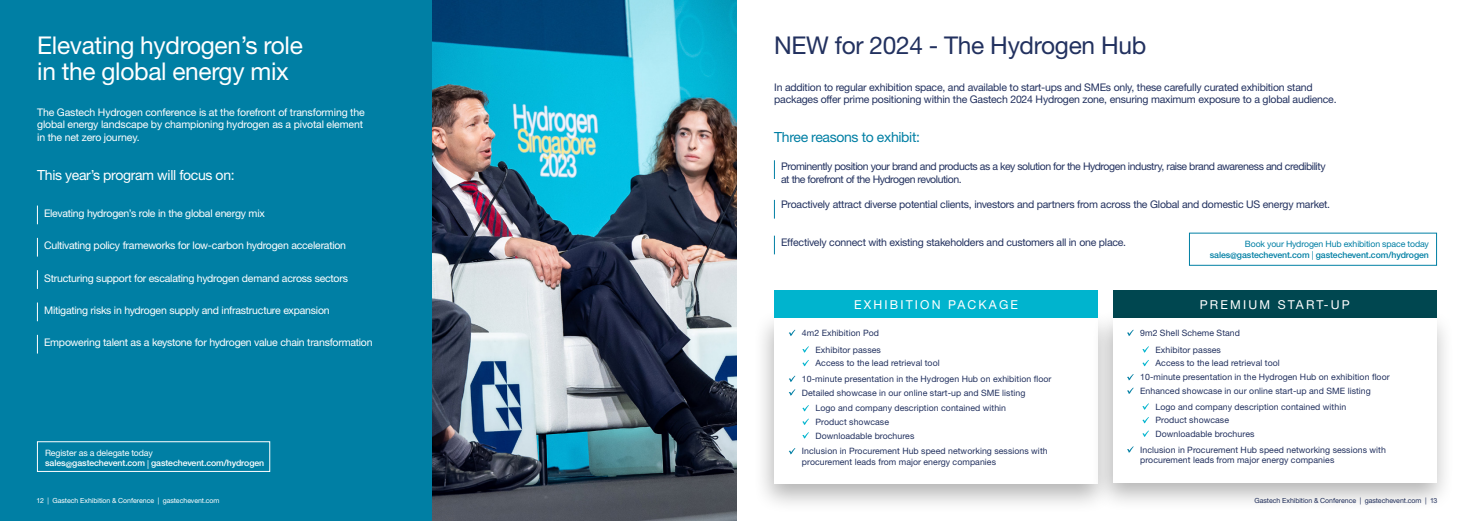
<style>
.page{position:relative;width:1474px;height:521px;background:#fff}
.page>*{position:absolute;margin:0;border:0;box-sizing:border-box;transform-origin:0 0}
.t1{font:24.5px/25.4px "Helvetica Neue";letter-spacing:-.015em;color:#fff}
.t2{font:24.5px "Helvetica Neue";letter-spacing:-.015em;color:#22315f}
.t3{font:14px "Helvetica Neue";letter-spacing:-.025em;color:#fff}
.t4{font:14px "Helvetica Neue";letter-spacing:-.025em;color:#007fa4}
.t5{font:12.25px "Helvetica Neue";letter-spacing:.175em;color:#fff}
.t6{font:10.5px/12.2px "Helvetica Neue";letter-spacing:-.02em;color:#fff}
.t7{font:10.5px/12.2px "Helvetica Neue";letter-spacing:-.02em;color:#22315f}
.t8{font:10.5px/12.2px "Helvetica Neue";letter-spacing:-.04em;color:#22315f}
.t9{font:8.75px/13.6px "Helvetica Neue";letter-spacing:.005em;color:#22315f}
.t10{font:500 8.75px/10.5px "Helvetica Neue";letter-spacing:-.01em;color:#007fa4;text-align:right}
.t11{font:500 8.75px/10.5px "Helvetica Neue";letter-spacing:-.01em;color:#fff}
.t12{font:7px "Helvetica Neue";letter-spacing:-.005em;color:#22315f}
.t13{font:7px "Helvetica Neue";letter-spacing:-.005em;color:#fff}
.s1{font-weight:400}
</style>
<div class="page">
<div style="left:0;top:0;width:432px;height:521px;background:#007fa4"></div>
<img style="left:432px;top:0;width:305px;height:521px">
<div style="left:37px;top:441px;width:233px;height:31px;border:1px solid #fff"></div>
<svg style="left:37px;top:206px;width:1px;height:18px"></svg>
<svg style="left:37px;top:238px;width:1px;height:19px"></svg>
<svg style="left:37px;top:270px;width:1px;height:19px"></svg>
<svg style="left:37px;top:302px;width:1px;height:19px"></svg>
<svg style="left:37px;top:335px;width:1px;height:18px"></svg>
<div style="left:753px;top:308px;width:362px;height:206px;background:#000;opacity:.3"></div>
<div style="left:774px;top:318px;width:324px;height:166px;background:#fff"></div>
<div style="left:774px;top:290px;width:324px;height:28px;background:#00b4ce"></div>
<svg style="left:789px;top:330px;width:6px;height:6px"></svg>
<svg style="left:802px;top:346px;width:7px;height:7px"></svg>
<svg style="left:802px;top:360px;width:7px;height:6px"></svg>
<svg style="left:789px;top:376px;width:6px;height:6px"></svg>
<svg style="left:788px;top:389px;width:7px;height:7px"></svg>
<svg style="left:802px;top:405px;width:7px;height:6px"></svg>
<svg style="left:802px;top:418px;width:7px;height:7px"></svg>
<svg style="left:802px;top:432px;width:7px;height:7px"></svg>
<svg style="left:788px;top:448px;width:7px;height:6px"></svg>
<div style="left:1112px;top:290px;width:324px;height:28px;background:#004750"></div>
<div style="left:1091px;top:308px;width:362px;height:204px;background:#000;opacity:.3"></div>
<div style="left:1112px;top:318px;width:324px;height:164px;background:#fff"></div>
<svg style="left:1127px;top:330px;width:6px;height:6px"></svg>
<svg style="left:1142px;top:347px;width:6px;height:6px"></svg>
<svg style="left:1142px;top:360px;width:6px;height:6px"></svg>
<svg style="left:1127px;top:374px;width:6px;height:6px"></svg>
<svg style="left:1127px;top:387px;width:6px;height:7px"></svg>
<svg style="left:1142px;top:404px;width:6px;height:6px"></svg>
<svg style="left:1142px;top:417px;width:6px;height:6px"></svg>
<svg style="left:1142px;top:431px;width:6px;height:6px"></svg>
<svg style="left:1127px;top:446px;width:6px;height:7px"></svg>
<svg style="left:774px;top:160px;width:1px;height:19px"></svg>
<svg style="left:774px;top:200px;width:1px;height:19px"></svg>
<svg style="left:774px;top:236px;width:1px;height:18px"></svg>
<h1 class="t1" style="left:37px;top:34px;width:267px">Elevating hydrogen’s role in the global energy mix</h1>
<p class="t6" style="left:37px;top:107px;width:329px">The Gastech Hydrogen conference is at the forefront of transforming the global energy landscape by championing hydrogen as a pivotal element in the net zero journey.</p>
<h2 class="t3" style="left:37px;top:165px;width:199px">This year’s program will focus on:</h2>
<p class="t6" style="left:44px;top:208px;width:222px">Elevating hydrogen’s role in the global energy mix</p>
<p class="t6" style="left:44px;top:240px;width:303px">Cultivating policy frameworks for low-carbon hydrogen acceleration</p>
<p class="t6" style="left:44px;top:272px;width:305px">Structuring support for escalating hydrogen demand across sectors</p>
<p class="t6" style="left:44px;top:305px;width:287px">Mitigating risks in hydrogen supply and infrastructure expansion</p>
<p class="t6" style="left:44px;top:337px;width:330px">Empowering talent as a keystone for hydrogen value chain transformation</p>
<p class="t11" style="left:45px;top:447px;width:221px"><span class="s1">Register as a delegate today<br></span>sales@gastechevent.com <span class="s1">|</span> gastechevent.com/hydrogen</p>
<p class="t13" style="left:37px;top:495px;width:184px">12 | Gastech Exhibition &amp; Conference | gastechevent.com</p>
<h1 class="t2" style="left:774px;top:28px;width:373px">NEW for 2024 - The Hydrogen Hub</h1>
<p class="t7" style="left:774px;top:81px;width:564px">In addition to regular exhibition space, and available to start-ups and SMEs only, these carefully curated exhibition stand packages offer prime positioning within the Gastech 2024 Hydrogen zone, ensuring maximum exposure to a global audience.</p>
<h2 class="t4" style="left:774px;top:127px;width:147px">Three reasons to exhibit:</h2>
<p class="t8" style="left:781px;top:161px;width:546px">Prominently position your brand and products as a key solution for the Hydrogen industry, raise brand awareness and credibility at the forefront of the Hydrogen revolution.</p>
<p class="t7" style="left:781px;top:199px;width:550px">Proactively attract diverse potential clients, investors and partners from across the Global and domestic US energy market.</p>
<p class="t7" style="left:781px;top:236px;width:346px">Effectively connect with existing stakeholders and customers all in one place.</p>
<p class="t10" style="left:1209px;top:238px;width:221px"><span class="s1">Book your Hydrogen Hub exhibition space today </span>sales@gastechevent.com <span class="s1">|</span> gastechevent.com/hydrogen</p>
<h3 class="t5" style="left:854px;top:296px;width:165px">EXHIBITION PACKAGE</h3>
<p class="t9" style="left:802px;top:325px;width:81px;line-height:16.6px;text-align:right">4m2 Exhibition Pod<br>Exhibitor passes</p>
<p class="t9" style="left:802px;top:356px;width:251px;line-height:15.8px;text-indent:14px">Access to the lead retrieval tool<br>10-minute presentation in the Hydrogen Hub on exhibition floor</p>
<p class="t9" style="left:815px;top:385px;width:211px;line-height:15.8px;text-indent:-14px">Detailed showcase in our online start-up and SME listing<br>Logo and company description contained within</p>
<p class="t9" style="left:815px;top:416px;width:100px">Product showcase<br>Downloadable brochures</p>
<p class="t9" style="left:802px;top:446px;width:247px;line-height:10.5px">Inclusion in Procurement Hub speed networking sessions with procurement leads from major energy companies</p>
<h3 class="t5" style="left:1199px;top:296px;width:151px">PREMIUM START-UP</h3>
<p class="t9" style="left:1140px;top:325px;width:101px;line-height:16.6px;text-align:center">9m2 Shell Scheme Stand<br>Exhibitor passes</p>
<p class="t9" style="left:1140px;top:357px;width:251px;line-height:13.8px;text-indent:15px">Access to the lead retrieval tool<br>10-minute presentation in the Hydrogen Hub on exhibition floor<br>Enhanced showcase in our online start-up and SME listing</p>
<p class="t9" style="left:1155px;top:400px;width:192px">Logo and company description contained within<br>Product showcase<br>Downloadable brochures</p>
<p class="t9" style="left:1140px;top:445px;width:247px;line-height:10.5px">Inclusion in Procurement Hub speed networking sessions with procurement leads from major energy companies</p>
<p class="t12" style="left:1254px;top:495px;width:184px">Gastech Exhibition &amp; Conference | gastechevent.com | 13</p>
</div>
